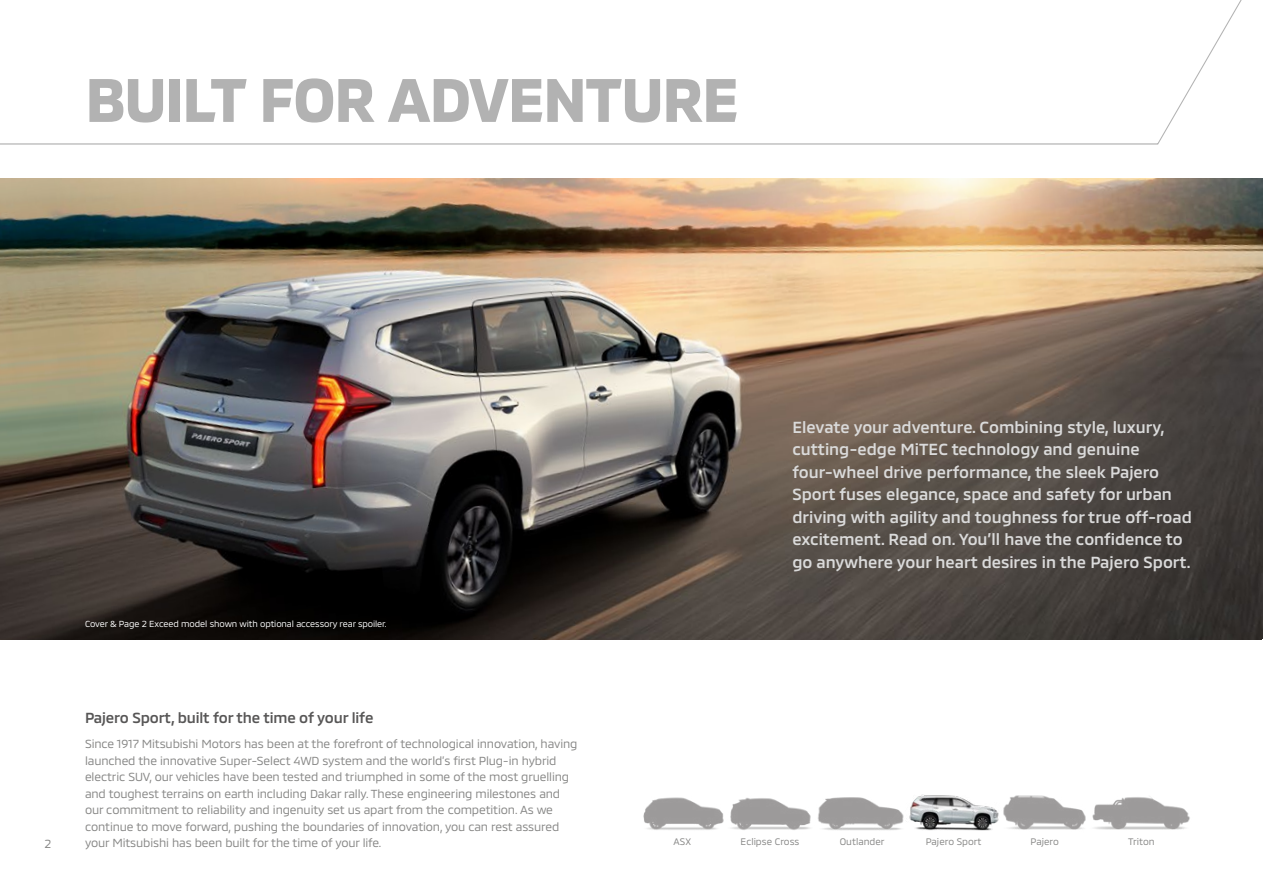
<style>
.page{position:relative;width:1263px;height:893px;background:#fff}
.page>*{position:absolute;margin:0;border:0;box-sizing:border-box;transform-origin:0 0}
.t1{font:700 63px "MMC";letter-spacing:-.03em;color:#b2b2b2}
.t2{font:500 16.5px/22.5px "MMC";color:#dadada}
.t3{font:500 15px "MMC";letter-spacing:-.01em;color:#575656}
.t4{font:12px/16.5px "MMC";letter-spacing:-.01em;color:#878786}
.t5{font:9.75px "MMC";color:#878786}
.t6{font:9px "MMC";letter-spacing:-.01em;color:#fff}
</style>
<div class="page">
<img style="left:0;top:179px;width:1263px;height:461px">
<svg style="left:0;top:0;width:1242px;height:145px"></svg>
<img style="left:818px;top:797px;width:86px;height:34px">
<img style="left:909px;top:794px;width:90px;height:37px">
<img style="left:1003px;top:795px;width:83px;height:35px">
<img style="left:730px;top:798px;width:81px;height:32px">
<img style="left:1092px;top:797px;width:98px;height:33px">
<img style="left:643px;top:797px;width:81px;height:33px">
<h1 class="t1" style="left:85px;top:50px;width:656px">BUILT FOR ADVENTURE</h1>
<p class="t6" style="left:85px;top:617px;width:303px">Cover &amp; Page 2 Exceed model shown with optional accessory rear spoiler.</p>
<p class="t2" style="left:792px;top:414px;width:401px">Elevate your adventure. Combining style, luxury, cutting-edge MiTEC technology and genuine four-wheel drive performance, the sleek Pajero Sport fuses elegance, space and safety for urban driving with agility and toughness for true off-road excitement. Read on. You’ll have the confidence to go anywhere your heart desires in the Pajero Sport.</p>
<p class="t3" style="left:85px;top:706px;width:290px">Pajero Sport, built for the time of your life</p>
<p class="t4" style="left:85px;top:734px;width:494px">Since 1917 Mitsubishi Motors has been at the forefront of technological innovation, having launched the innovative Super-Select 4WD system and the world’s first Plug-in hybrid electric SUV, our vehicles have been tested and triumphed in some of the most gruelling and toughest terrains on earth including Dakar rally. These engineering milestones and our commitment to reliability and ingenuity set us apart from the competition. As we continue to move forward, pushing the boundaries of innovation, you can rest assured your Mitsubishi has been built for the time of your life.</p>
<p class="t4" style="left:45px;top:834px;width:8px">2</p>
<p class="t5" style="left:674px;top:834px;width:19px">ASX</p>
<p class="t5" style="left:741px;top:834px;width:60px">Eclipse Cross</p>
<p class="t5" style="left:840px;top:834px;width:46px">Outlander</p>
<p class="t5" style="left:926px;top:834px;width:57px">Pajero Sport</p>
<p class="t5" style="left:1031px;top:834px;width:30px">Pajero</p>
<p class="t5" style="left:1128px;top:834px;width:28px">Triton</p>
</div>
